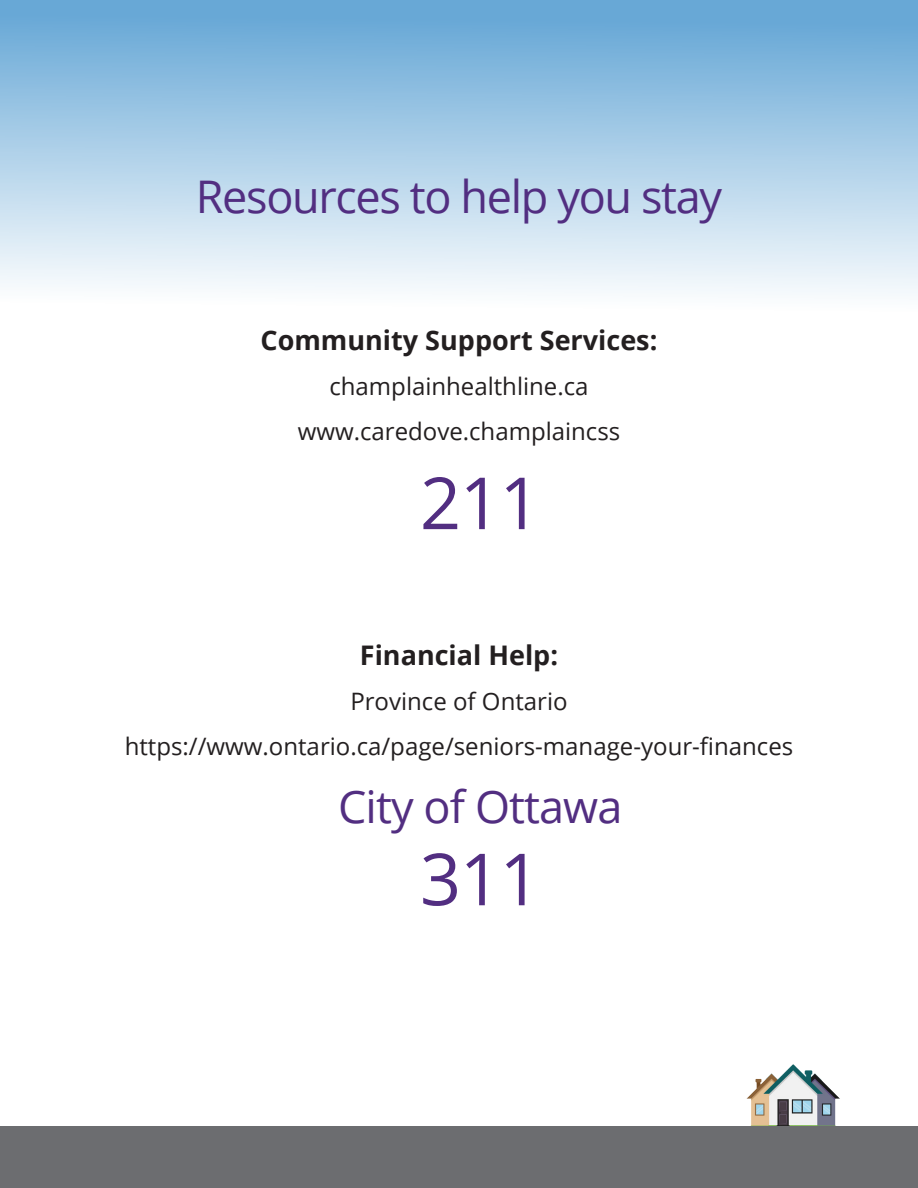
<style>
.page{position:relative;width:918px;height:1188px;background:#fff}
.page>*{position:absolute;margin:0;border:0;box-sizing:border-box;transform-origin:0 0}
.t1{font:72px "Open Sans";letter-spacing:-.02em;color:#522e81}
.t2{font:45px "Open Sans";letter-spacing:-.03em;color:#522e81}
.t3{font:700 27px "Open Sans";color:#231f20}
.t4{font:24px "Open Sans";color:#231f20}
</style>
<div class="page">
<div style="left:0;top:0;width:918px;height:385px;background:linear-gradient(to bottom,#65a6d5,#fff)"></div>
<img style="left:738px;top:1064px;width:112px;height:63px">
<div style="left:0;top:1127px;width:918px;height:61px;background:#6c6d70"></div>
<p class="t2" style="left:196px;top:166px;width:528px">Resources to help you stay</p>
<p class="t3" style="left:261px;top:322px;width:398px">Community Support Services:</p>
<p class="t4" style="left:329px;top:370px;width:261px">champlainhealthline.ca</p>
<p class="t4" style="left:298px;top:415px;width:324px">www.caredove.champlaincss</p>
<p class="t1" style="left:420px;top:454px;width:122px">211</p>
<p class="t3" style="left:360px;top:637px;width:200px">Financial Help:</p>
<p class="t4" style="left:350px;top:685px;width:219px">Province of Ontario</p>
<p class="t4" style="left:125px;top:730px;width:670px">https://www.ontario.ca/page/seniors-manage-your-finances</p>
<p class="t2" style="left:338px;top:776px;width:286px">City of Ottawa</p>
<p class="t1" style="left:420px;top:830px;width:122px">311</p>
</div>
